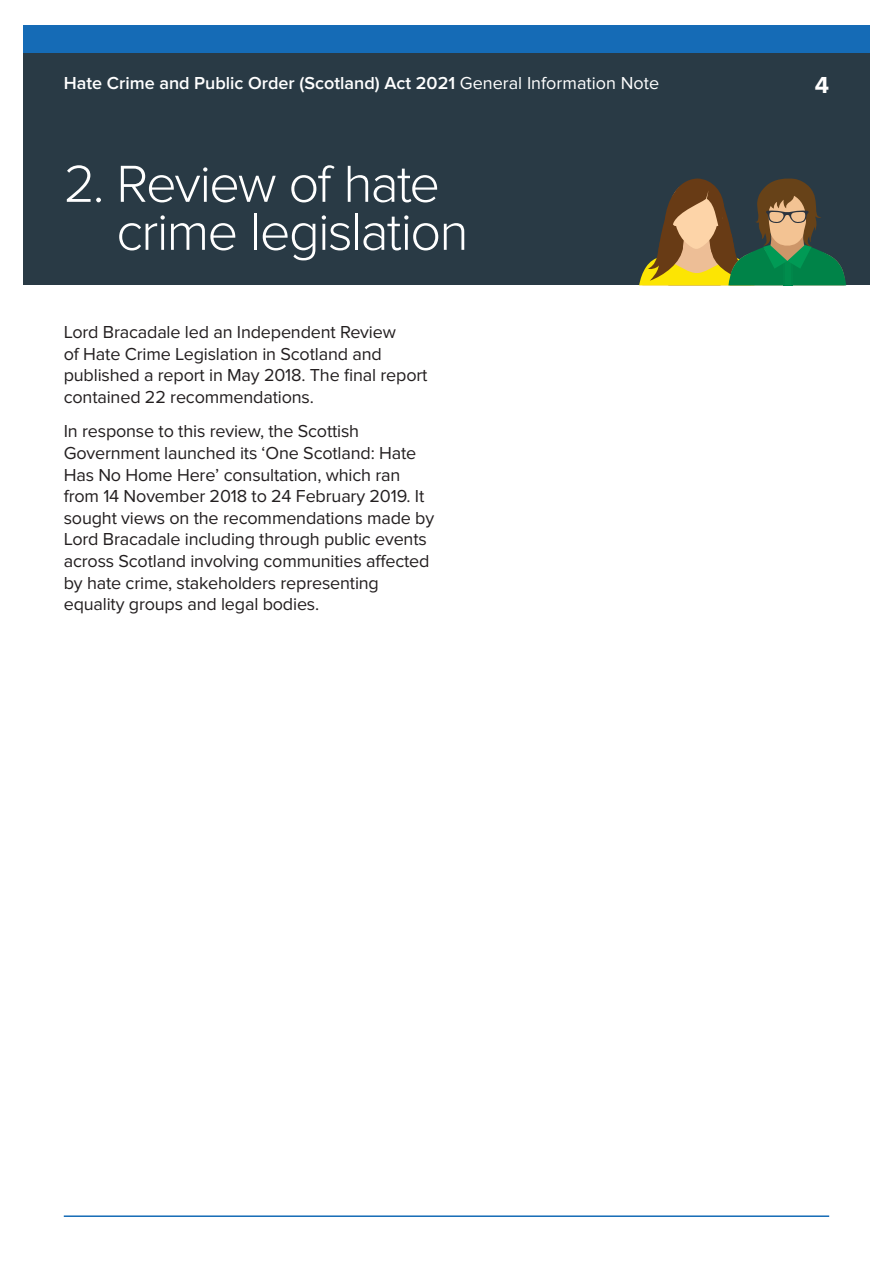
<style>
.page{position:relative;width:893px;height:1263px;background:#fff}
.page>*{position:absolute;margin:0;border:0;box-sizing:border-box;transform-origin:0 0}
.t1{font:300 54px/48px "Proxima Nova";letter-spacing:-.035em;color:#fff}
.t2{font:700 24px "Proxima Nova";color:#fff}
.t3{font:18px/21.6px "Proxima Nova";letter-spacing:-.01em;color:#231f20}
.t4{font:600 18px "Proxima Nova";color:#fff}
.s1{font-weight:400}
</style>
<div class="page">
<div style="left:23px;top:26px;width:847px;height:259px;background:#293a45"></div>
<div style="left:23px;top:26px;width:847px;height:27px;background:#156bb6"></div>
<hr style="left:64px;top:1215px;width:765px;height:2px;background:#156bb6">
<svg style="left:639px;top:178px;width:207px;height:107px"></svg>
<p class="t4" style="left:64px;top:72px;width:597px">Hate Crime and Public Order (Scotland) Act 2021 <span class="s1">General Information Note</span></p>
<h2 class="t2" style="left:815px;top:72px;width:16px">4</h2>
<h1 class="t1" style="left:116px;top:160px;width:354px;text-indent:-53px">2. Review of hate crime legislation</h1>
<p class="t3" style="left:64px;top:322px;width:365px">Lord Bracadale led an Independent Review<br>of Hate Crime Legislation in Scotland and published a report in May 2018. The final report contained 22 recommendations.</p>
<p class="t3" style="left:64px;top:421px;width:372px">In response to this review, the Scottish Government launched its ‘One Scotland: Hate Has No Home Here’ consultation, which ran from 14 November 2018 to 24 February 2019. It sought views on the recommendations made by Lord Bracadale including through public events across Scotland involving communities affected by hate crime, stakeholders representing equality groups and legal bodies.</p>
</div>
